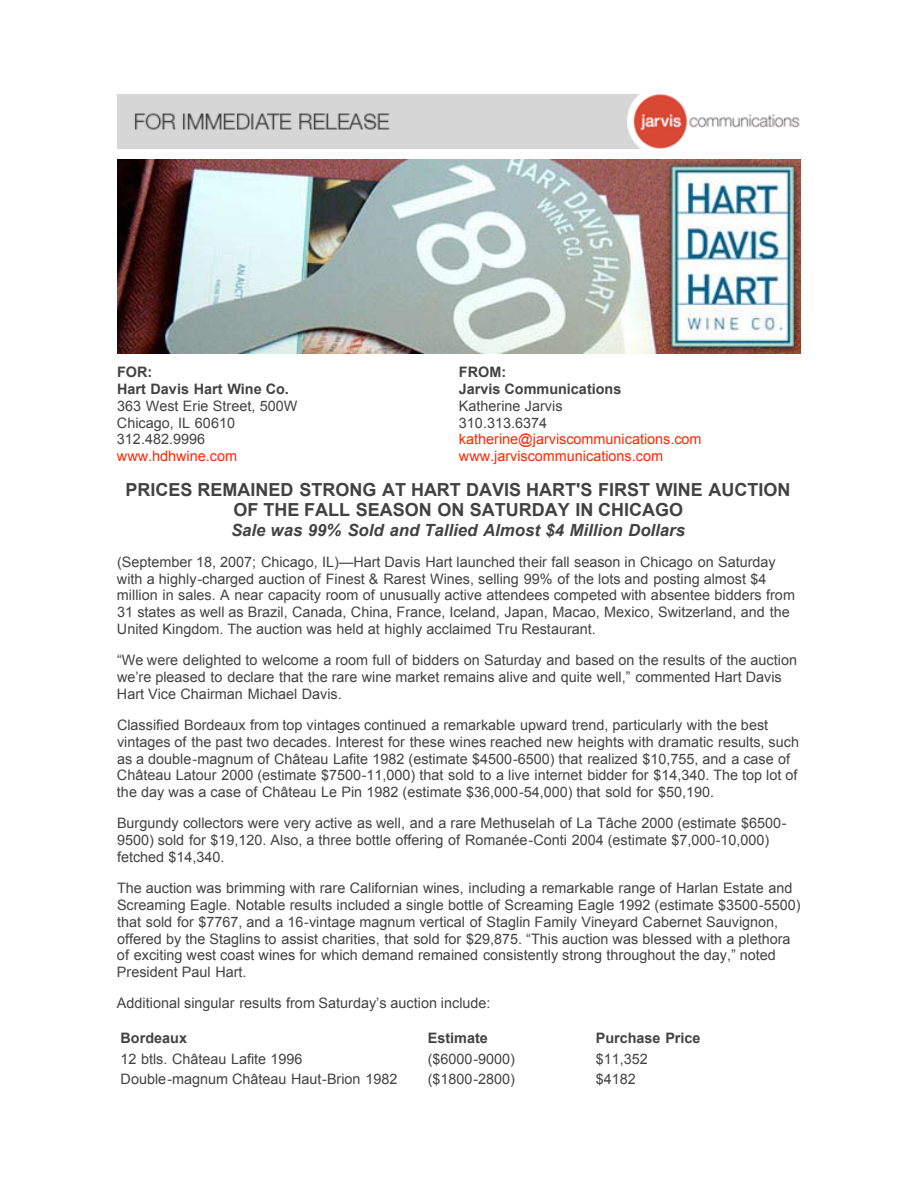
<style>
.page{position:relative;width:918px;height:1188px;background:#fff}
.page>*{position:absolute;margin:0;border:0;box-sizing:border-box;transform-origin:0 0}
.t1{font:700 18px/20.4px "Arial";color:#424242;text-align:center}
.t2{font:italic 700 16.8px "Arial";color:#424242}
.t3{font:14.4px/16.8px "Arial";color:#424242}
.t4{font:700 14.4px/16.8px "Arial";color:#424242}
.t5{font:14.4px/16.8px "Arial";color:#ff2700}
</style>
<div class="page">
<img style="left:117px;top:94px;width:683px;height:54px">
<img style="left:117px;top:159px;width:684px;height:195px">
<p class="t4" style="left:117px;top:364px;width:173px">FOR:<br>Hart Davis Hart Wine Co.</p>
<p class="t3" style="left:117px;top:397px;width:182px">363 West Erie Street, 500W<br>Chicago, IL 60610<br>312.482.9996</p>
<p class="t5" style="left:117px;top:448px;width:122px">www.hdhwine.com</p>
<p class="t4" style="left:459px;top:364px;width:164px">FROM:<br>Jarvis Communications</p>
<p class="t3" style="left:459px;top:397px;width:105px">Katherine Jarvis<br>310.313.6374</p>
<p class="t5" style="left:459px;top:431px;width:244px">katherine@jarviscommunications.com www.jarviscommunications.com</p>
<p class="t1" style="left:125px;top:479px;width:667px">PRICES REMAINED STRONG AT HART DAVIS HART'S FIRST WINE AUCTION<br>OF THE FALL SEASON ON SATURDAY IN CHICAGO</p>
<p class="t2" style="left:231px;top:520px;width:456px">Sale was 99% Sold and Tallied Almost $4 Million Dollars</p>
<p class="t3" style="left:117px;top:553px;width:680px">(September 18, 2007; Chicago, IL)—Hart Davis Hart launched their fall season in Chicago on Saturday with a highly-charged auction of Finest &amp; Rarest Wines, selling 99% of the lots and posting almost $4 million in sales. A near capacity room of unusually active attendees competed with absentee bidders from 31 states as well as Brazil, Canada, China, France, Iceland, Japan, Macao, Mexico, Switzerland, and the United Kingdom. The auction was held at highly acclaimed Tru Restaurant.</p>
<p class="t3" style="left:117px;top:652px;width:682px">“We were delighted to welcome a room full of bidders on Saturday and based on the results of the auction we’re pleased to declare that the rare wine market remains alive and quite well,” commented Hart Davis<br>Hart Vice Chairman Michael Davis.</p>
<p class="t3" style="left:117px;top:716px;width:684px">Classified Bordeaux from top vintages continued a remarkable upward trend, particularly with the best vintages of the past two decades. Interest for these wines reached new heights with dramatic results, such as a double-magnum of Château Lafite 1982 (estimate $4500-6500) that realized $10,755, and a case of Château Latour 2000 (estimate $7500-11,000) that sold to a live internet bidder for $14,340. The top lot of the day was a case of Château Le Pin 1982 (estimate $36,000-54,000) that sold for $50,190.</p>
<p class="t3" style="left:117px;top:815px;width:671px">Burgundy collectors were very active as well, and a rare Methuselah of La Tâche 2000 (estimate $6500-<br>9500) sold for $19,120. Also, a three bottle offering of Romanée-Conti 2004 (estimate $7,000-10,000) fetched $14,340.</p>
<p class="t3" style="left:117px;top:880px;width:685px">The auction was brimming with rare Californian wines, including a remarkable range of Harlan Estate and Screaming Eagle. Notable results included a single bottle of Screaming Eagle 1992 (estimate $3500-5500) that sold for $7767, and a 16-vintage magnum vertical of Staglin Family Vineyard Cabernet Sauvignon, offered by the Staglins to assist charities, that sold for $29,875. “This auction was blessed with a plethora of exciting west coast wines for which demand remained consistently strong throughout the day,” noted President Paul Hart.</p>
<p class="t3" style="left:117px;top:995px;width:375px">Additional singular results from Saturday’s auction include:</p>
<p class="t4" style="left:121px;top:1030px;width:68px">Bordeaux</p>
<p class="t4" style="left:428px;top:1030px;width:62px">Estimate</p>
<p class="t4" style="left:596px;top:1030px;width:106px">Purchase Price</p>
<p class="t3" style="left:121px;top:1050px;width:184px">12 btls. Château Lafite 1996</p>
<p class="t3" style="left:428px;top:1050px;width:89px">($6000-9000)</p>
<p class="t3" style="left:596px;top:1050px;width:54px">$11,352</p>
<p class="t3" style="left:121px;top:1071px;width:278px">Double-magnum Château Haut-Brion 1982</p>
<p class="t3" style="left:428px;top:1071px;width:89px">($1800-2800)</p>
<p class="t3" style="left:596px;top:1071px;width:42px">$4182</p>
</div>
